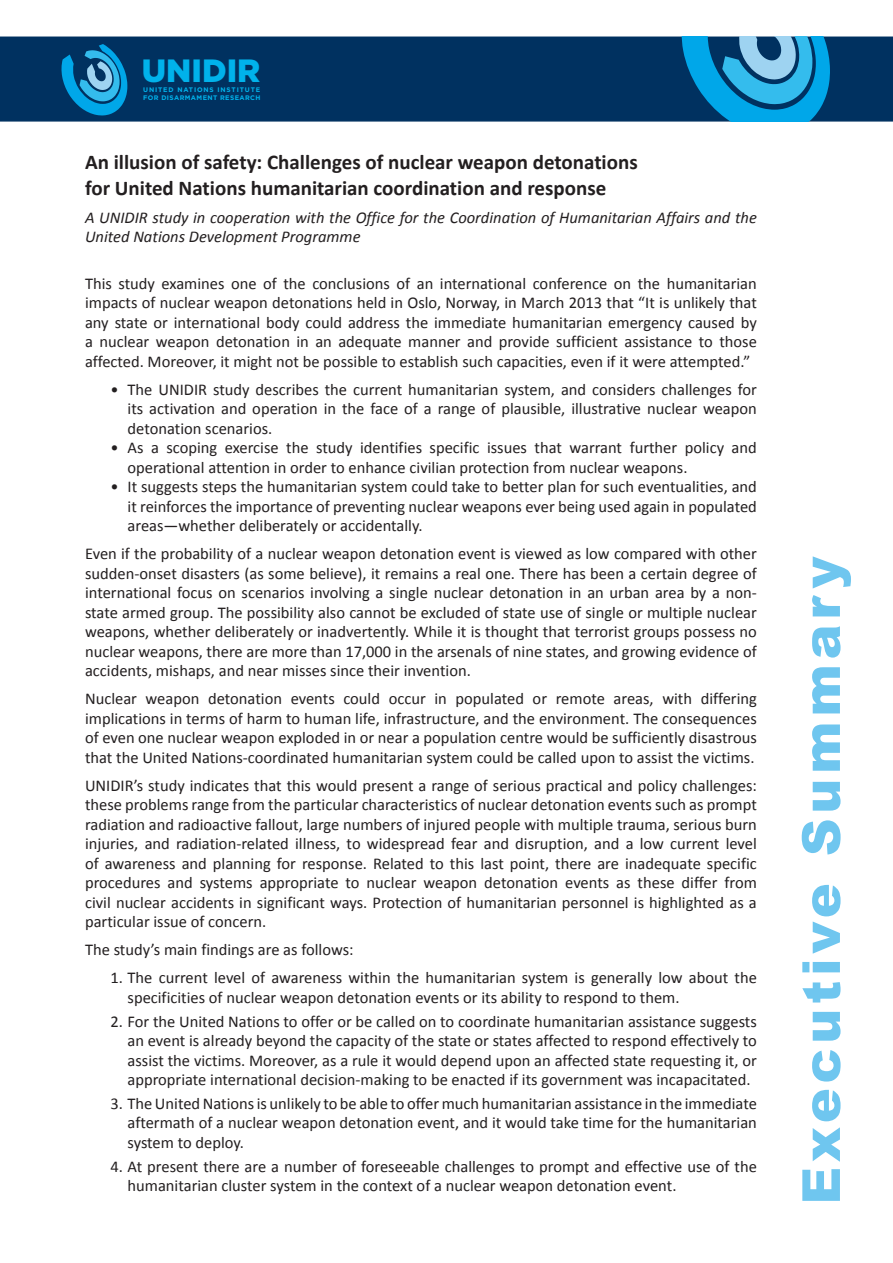
<style>
.page{position:relative;width:893px;height:1263px;background:#fff}
.page>*{position:absolute;margin:0;border:0;box-sizing:border-box;transform-origin:0 0}
.t1{font:900 52.5px "Arial";letter-spacing:.09em;color:#6fc6ef}
.t2{font:900 32.25px "Gotham";color:#00b2eb}
.TitleBriefPub{font:700 21px "Calibri";color:#231f20}
.TextBrief{font:16.5px/19.5px "Calibri";color:#231f20;text-align:justify}
.Bulleted{font:16.5px/19.5px "Calibri";color:#231f20;text-align:justify}
.TextBrief-2{font:italic 16.5px/19.5px "Calibri";color:#231f20}
.t3{font:700 6.6px/7.9px "Gotham";letter-spacing:.06em;color:#00b2eb}
</style>
<div class="page">
<div style="left:0;top:37px;width:893px;height:85px;background:#003160;border:2px solid #003160"></div>
<svg style="left:62px;top:44px;width:65px;height:71px"></svg>
<svg style="left:682px;top:37px;width:148px;height:85px"></svg>
<h2 class="t2" style="left:142px;top:51px;width:120px">UNIDIR</h2>
<p class="t3" style="left:143px;top:85px;width:119px">UNITED NATIONS INSTITUTE<br>FOR DISARMAMENT RESEARCH</p>
<p class="TitleBriefPub" style="left:85px;top:149px;width:554px">An illusion of safety: Challenges of nuclear weapon detonations</p>
<p class="TitleBriefPub" style="left:85px;top:174px;width:523px">for United Nations humanitarian coordination and response</p>
<p class="TextBrief-2" style="left:85px;top:207px;width:673px">A UNIDIR study in cooperation with the Office for the Coordination of Humanitarian Affairs and the<br>United Nations Development Programme</p>
<p class="TextBrief" style="left:85px;top:274px;width:673px">This study examines one of the conclusions of an international conference on the humanitarian impacts of nuclear weapon detonations held in Oslo, Norway, in March 2013 that “It is unlikely that any state or international body could address the immediate humanitarian emergency caused by a nuclear weapon detonation in an adequate manner and provide sufficient assistance to those affected. Moreover, it might not be possible to establish such capacities, even if it were attempted.”</p>
<p class="Bulleted" style="left:128px;top:380px;width:631px;text-indent:-17px">• The UNIDIR study describes the current humanitarian system, and considers challenges for its activation and operation in the face of a range of plausible, illustrative nuclear weapon detonation scenarios.</p>
<p class="Bulleted" style="left:128px;top:438px;width:631px;text-indent:-17px">• As a scoping exercise the study identifies specific issues that warrant further policy and operational attention in order to enhance civilian protection from nuclear weapons.</p>
<p class="Bulleted" style="left:128px;top:477px;width:631px;text-indent:-17px">• It suggests steps the humanitarian system could take to better plan for such eventualities, and it reinforces the importance of preventing nuclear weapons ever being used again in populated areas—whether deliberately or accidentally.</p>
<p class="TextBrief" style="left:85px;top:544px;width:673px">Even if the probability of a nuclear weapon detonation event is viewed as low compared with other sudden-onset disasters (as some believe), it remains a real one. There has been a certain degree of international focus on scenarios involving a single nuclear detonation in an urban area by a non&shy;state armed group. The possibility also cannot be excluded of state use of single or multiple nuclear weapons, whether deliberately or inadvertently. While it is thought that terrorist groups possess no nuclear weapons, there are more than 17,000 in the arsenals of nine states, and growing evidence of accidents, mishaps, and near misses since their invention.</p>
<p class="TextBrief" style="left:85px;top:689px;width:673px">Nuclear weapon detonation events could occur in populated or remote areas, with differing implications in terms of harm to human life, infrastructure, and the environment. The consequences of even one nuclear weapon exploded in or near a population centre would be sufficiently disastrous that the United Nations-coordinated humanitarian system could be called upon to assist the victims.</p>
<p class="TextBrief" style="left:85px;top:776px;width:673px">UNIDIR’s study indicates that this would present a range of serious practical and policy challenges: these problems range from the particular characteristics of nuclear detonation events such as prompt radiation and radioactive fallout, large numbers of injured people with multiple trauma, serious burn injuries, and radiation-related illness, to widespread fear and disruption, and a low current level of awareness and planning for response. Related to this last point, there are inadequate specific procedures and systems appropriate to nuclear weapon detonation events as these differ from civil nuclear accidents in significant ways. Protection of humanitarian personnel is highlighted as a particular issue of concern.</p>
<p class="TextBrief" style="left:85px;top:940px;width:270px">The study’s main findings are as follows:</p>
<p class="TextBrief" style="left:128px;top:968px;width:631px;text-indent:-17px">1. The current level of awareness within the humanitarian system is generally low about the specificities of nuclear weapon detonation events or its ability to respond to them.</p>
<p class="TextBrief" style="left:128px;top:1011px;width:631px;text-indent:-17px">2. For the United Nations to offer or be called on to coordinate humanitarian assistance suggests an event is already beyond the capacity of the state or states affected to respond effectively to assist the victims. Moreover, as a rule it would depend upon an affected state requesting it, or appropriate international decision-making to be enacted if its government was incapacitated.</p>
<p class="TextBrief" style="left:128px;top:1094px;width:631px;text-indent:-17px">3. TheUnitedNationsis unlikely to be able to offermuch humanitarian assistance in the immediate aftermath of a nuclear weapon detonation event, and it would take time for the humanitarian system to deploy.</p>
<p class="TextBrief" style="left:128px;top:1156px;width:631px;text-indent:-17px">4. At present there are a number of foreseeable challenges to prompt and effective use of the humanitarian cluster system in the context of a nuclear weapon detonation event.</p>
<h1 class="t1" style="left:783px;top:1205px;width:650px;rotate:-90deg">Executive Summary</h1>
</div>
